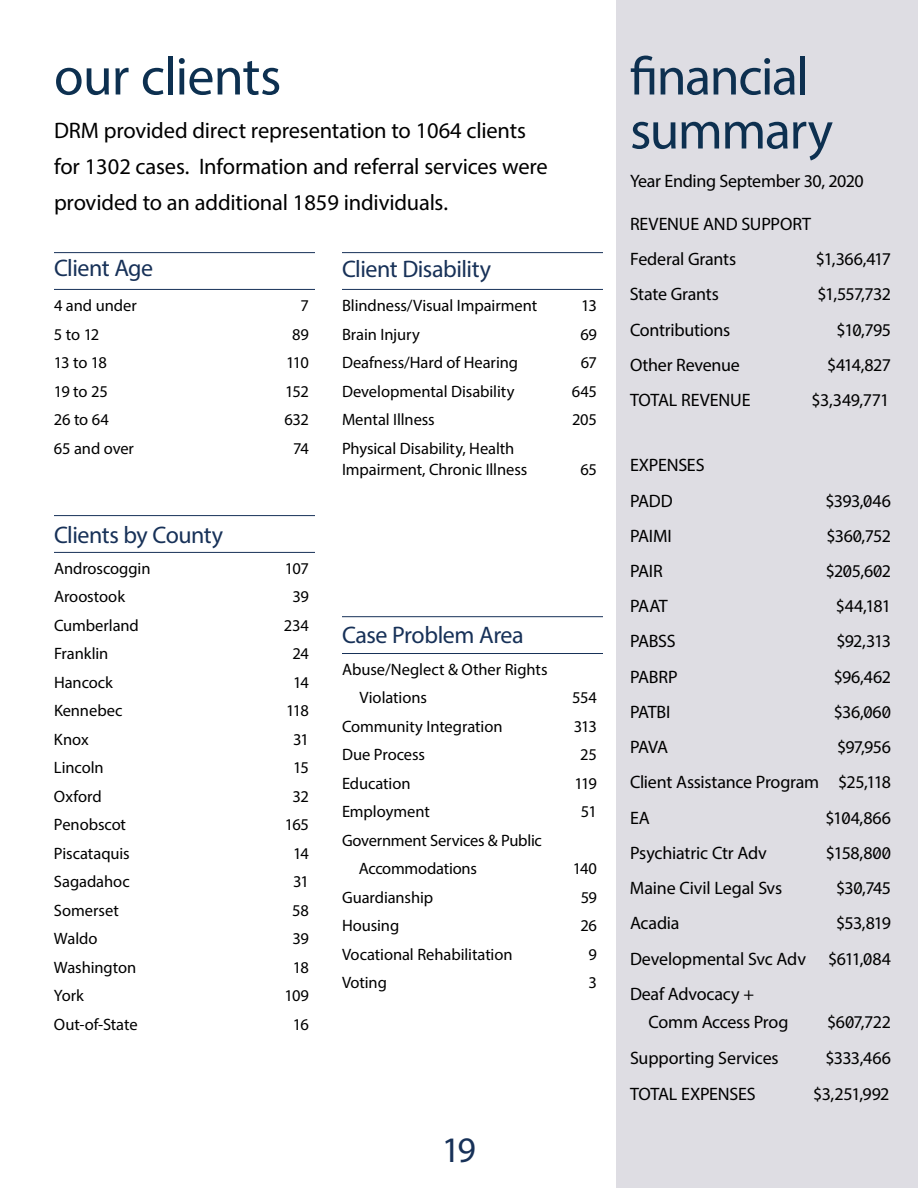
<style>
.page{position:relative;width:918px;height:1188px;background:#fff}
.page>*{position:absolute;margin:0;border:0;box-sizing:border-box;transform-origin:0 0}
.t1{font:54px/54px "Myriad Pro";letter-spacing:-.025em;color:#0d3050}
.t2{font:36px "Myriad Pro";color:#173158}
.t3{font:24px "Myriad Pro";letter-spacing:-.02em;color:#173158}
.t4{font:22.5px/36px "Myriad Pro";letter-spacing:-.005em;color:#000}
.t5{font:18px/35.2px "Myriad Pro";letter-spacing:-.015em;color:#000}
.t6{font:16.5px/28.5px "Myriad Pro";letter-spacing:-.005em;color:#000}
</style>
<div class="page">
<div style="left:617px;top:0;width:301px;height:1188px;background:#dedde3"></div>
<hr style="left:54px;top:289px;width:261px;height:1px;background:#173158">
<hr style="left:54px;top:252px;width:261px;height:1px;background:#173158">
<hr style="left:342px;top:289px;width:261px;height:1px;background:#173158">
<hr style="left:342px;top:252px;width:261px;height:1px;background:#173158">
<hr style="left:342px;top:653px;width:261px;height:1px;background:#173158">
<hr style="left:342px;top:616px;width:261px;height:1px;background:#173158">
<hr style="left:54px;top:552px;width:261px;height:1px;background:#173158">
<hr style="left:54px;top:515px;width:261px;height:1px;background:#173158">
<h1 class="t1" style="left:54px;top:49px;width:229px">our clients</h1>
<h3 class="t4" style="left:54px;top:112px;width:495px">DRM provided direct representation to 1064 clients for 1302 cases. Information and referral services were provided to an additional 1859 individuals.</h3>
<h3 class="t3" style="left:54px;top:253px;width:101px">Client Age</h3>
<p class="t6" style="left:54px;top:291px;width:84px">4 and under</p>
<p class="t6" style="left:301px;top:291px;width:10px">7</p>
<p class="t6" style="left:54px;top:320px;width:47px">5 to 12</p>
<p class="t6" style="left:292px;top:320px;width:18px">89</p>
<p class="t6" style="left:54px;top:348px;width:55px">13 to 18</p>
<p class="t6" style="left:286px;top:348px;width:24px">110</p>
<p class="t6" style="left:54px;top:377px;width:55px">19 to 25</p>
<p class="t6" style="left:285px;top:377px;width:25px">152</p>
<p class="t6" style="left:54px;top:405px;width:57px">26 to 64</p>
<p class="t6" style="left:284px;top:405px;width:26px">632</p>
<p class="t6" style="left:54px;top:434px;width:82px">65 and over</p>
<p class="t6" style="left:293px;top:434px;width:17px">74</p>
<h3 class="t3" style="left:54px;top:521px;width:171px">Clients by County</h3>
<p class="t6" style="left:54px;top:554px;width:98px">Androscoggin</p>
<p class="t6" style="left:285px;top:554px;width:26px">107</p>
<p class="t6" style="left:54px;top:582px;width:73px">Aroostook</p>
<p class="t6" style="left:293px;top:582px;width:18px">39</p>
<p class="t6" style="left:54px;top:611px;width:86px">Cumberland</p>
<p class="t6" style="left:284px;top:611px;width:27px">234</p>
<p class="t6" style="left:54px;top:639px;width:56px">Franklin</p>
<p class="t6" style="left:293px;top:639px;width:18px">24</p>
<p class="t6" style="left:54px;top:668px;width:60px">Hancock</p>
<p class="t6" style="left:293px;top:668px;width:17px">14</p>
<p class="t6" style="left:54px;top:696px;width:70px">Kennebec</p>
<p class="t6" style="left:286px;top:696px;width:24px">118</p>
<p class="t6" style="left:54px;top:725px;width:36px">Knox</p>
<p class="t6" style="left:293px;top:725px;width:17px">31</p>
<p class="t6" style="left:54px;top:753px;width:51px">Lincoln</p>
<p class="t6" style="left:293px;top:753px;width:17px">15</p>
<p class="t6" style="left:54px;top:782px;width:49px">Oxford</p>
<p class="t6" style="left:293px;top:782px;width:18px">32</p>
<p class="t6" style="left:54px;top:810px;width:74px">Penobscot</p>
<p class="t6" style="left:285px;top:810px;width:26px">165</p>
<p class="t6" style="left:54px;top:839px;width:77px">Piscataquis</p>
<p class="t6" style="left:293px;top:839px;width:17px">14</p>
<p class="t6" style="left:54px;top:867px;width:77px">Sagadahoc</p>
<p class="t6" style="left:293px;top:867px;width:17px">31</p>
<p class="t6" style="left:54px;top:896px;width:66px">Somerset</p>
<p class="t6" style="left:292px;top:896px;width:18px">58</p>
<p class="t6" style="left:54px;top:924px;width:45px">Waldo</p>
<p class="t6" style="left:293px;top:924px;width:18px">39</p>
<p class="t6" style="left:54px;top:953px;width:84px">Washington</p>
<p class="t6" style="left:293px;top:953px;width:17px">18</p>
<p class="t6" style="left:54px;top:981px;width:31px">York</p>
<p class="t6" style="left:284px;top:981px;width:26px">109</p>
<p class="t6" style="left:54px;top:1010px;width:85px">Out-of-State</p>
<p class="t6" style="left:293px;top:1010px;width:18px">16</p>
<h3 class="t3" style="left:342px;top:254px;width:151px">Client Disability</h3>
<p class="t6" style="left:342px;top:291px;width:197px">Blindness/Visual Impairment</p>
<p class="t6" style="left:581px;top:291px;width:17px">13</p>
<p class="t6" style="left:342px;top:320px;width:79px">Brain Injury</p>
<p class="t6" style="left:580px;top:320px;width:18px">69</p>
<p class="t6" style="left:342px;top:348px;width:178px">Deafness/Hard of Hearing</p>
<p class="t6" style="left:581px;top:348px;width:18px">67</p>
<p class="t6" style="left:342px;top:377px;width:174px">Developmental Disability</p>
<p class="t6" style="left:572px;top:377px;width:27px">645</p>
<p class="t6" style="left:342px;top:405px;width:94px">Mental Illness</p>
<p class="t6" style="left:572px;top:405px;width:26px">205</p>
<p class="t6" style="left:342px;top:437px;width:187px;line-height:21px">Physical Disability, Health<br>Impairment, Chronic Illness</p>
<p class="t6" style="left:580px;top:455px;width:18px">65</p>
<h3 class="t3" style="left:342px;top:620px;width:183px">Case Problem Area</h3>
<p class="t6" style="left:359px;top:655px;width:190px;text-indent:-17px">Abuse/Neglect &amp; Other Rights<br>Violations</p>
<p class="t6" style="left:572px;top:683px;width:26px">554</p>
<p class="t6" style="left:342px;top:712px;width:162px">Community Integration</p>
<p class="t6" style="left:574px;top:712px;width:25px">313</p>
<p class="t6" style="left:342px;top:740px;width:85px">Due Process</p>
<p class="t6" style="left:580px;top:740px;width:18px">25</p>
<p class="t6" style="left:342px;top:769px;width:70px">Education</p>
<p class="t6" style="left:574px;top:769px;width:24px">119</p>
<p class="t6" style="left:342px;top:797px;width:89px">Employment</p>
<p class="t6" style="left:581px;top:797px;width:18px">51</p>
<p class="t6" style="left:359px;top:826px;width:185px;text-indent:-17px">Government Services &amp; Public<br>Accommodations</p>
<p class="t6" style="left:573px;top:854px;width:26px">140</p>
<p class="t6" style="left:342px;top:883px;width:93px">Guardianship</p>
<p class="t6" style="left:581px;top:883px;width:18px">59</p>
<p class="t6" style="left:342px;top:911px;width:59px">Housing</p>
<p class="t6" style="left:580px;top:911px;width:18px">26</p>
<p class="t6" style="left:342px;top:940px;width:172px">Vocational Rehabilitation</p>
<p class="t6" style="left:589px;top:940px;width:10px">9</p>
<p class="t6" style="left:342px;top:968px;width:46px">Voting</p>
<p class="t6" style="left:589px;top:968px;width:10px">3</p>
<h2 class="t2" style="left:442px;top:1127px;width:36px">19</h2>
<h1 class="t1" style="left:630px;top:49px;width:205px">financial summary</h1>
<p class="t5" style="left:630px;top:163px;width:235px">Year Ending September 30, 2020</p>
<p class="t5" style="left:630px;top:206px;width:183px">REVENUE AND SUPPORT<br>Federal Grants</p>
<p class="t5" style="left:816px;top:241px;width:77px">$1,366,417</p>
<p class="t5" style="left:630px;top:276px;width:90px">State Grants</p>
<p class="t5" style="left:817px;top:276px;width:75px">$1,557,732</p>
<p class="t5" style="left:630px;top:312px;width:102px">Contributions</p>
<p class="t5" style="left:836px;top:312px;width:56px">$10,795</p>
<p class="t5" style="left:630px;top:347px;width:111px">Other Revenue</p>
<p class="t5" style="left:827px;top:347px;width:65px">$414,827</p>
<p class="t5" style="left:630px;top:382px;width:122px">TOTAL REVENUE</p>
<p class="t5" style="left:812px;top:382px;width:79px">$3,349,771</p>
<p class="t5" style="left:630px;top:447px;width:76px">EXPENSES<br>PADD</p>
<p class="t5" style="left:825px;top:483px;width:67px">$393,046</p>
<p class="t5" style="left:630px;top:518px;width:43px">PAIMI</p>
<p class="t5" style="left:827px;top:518px;width:66px">$360,752</p>
<p class="t5" style="left:630px;top:553px;width:34px">PAIR</p>
<p class="t5" style="left:826px;top:553px;width:67px">$205,602</p>
<p class="t5" style="left:630px;top:588px;width:39px">PAAT</p>
<p class="t5" style="left:836px;top:588px;width:57px">$44,181</p>
<p class="t5" style="left:630px;top:624px;width:47px">PABSS</p>
<p class="t5" style="left:836px;top:624px;width:56px">$92,313</p>
<p class="t5" style="left:630px;top:659px;width:49px">PABRP</p>
<p class="t5" style="left:834px;top:659px;width:59px">$96,462</p>
<p class="t5" style="left:630px;top:694px;width:42px">PATBI</p>
<p class="t5" style="left:834px;top:694px;width:59px">$36,060</p>
<p class="t5" style="left:630px;top:729px;width:40px">PAVA</p>
<p class="t5" style="left:630px;top:729px;width:263px;text-align:justify;text-indent:207px">$97,956<br>Client Assistance Program $25,118<br>EA</p>
<p class="t5" style="left:825px;top:800px;width:67px">$104,866</p>
<p class="t5" style="left:630px;top:835px;width:138px">Psychiatric Ctr Adv</p>
<p class="t5" style="left:826px;top:835px;width:67px">$158,800</p>
<p class="t5" style="left:630px;top:870px;width:154px">Maine Civil Legal Svs</p>
<p class="t5" style="left:836px;top:870px;width:56px">$30,745</p>
<p class="t5" style="left:630px;top:905px;width:51px">Acadia</p>
<p class="t5" style="left:630px;top:905px;width:263px;text-align:justify;text-indent:206px">$53,819<br>Developmental Svc Adv $611,084<br>Deaf Advocacy +</p>
<p class="t5" style="left:649px;top:1004px;width:141px">Comm Access Prog</p>
<p class="t5" style="left:827px;top:1004px;width:65px">$607,722</p>
<p class="t5" style="left:630px;top:1040px;width:150px">Supporting Services</p>
<p class="t5" style="left:825px;top:1040px;width:67px">$333,466</p>
<p class="t5" style="left:630px;top:1076px;width:127px">TOTAL EXPENSES</p>
<p class="t5" style="left:813px;top:1076px;width:78px">$3,251,992</p>
</div>
